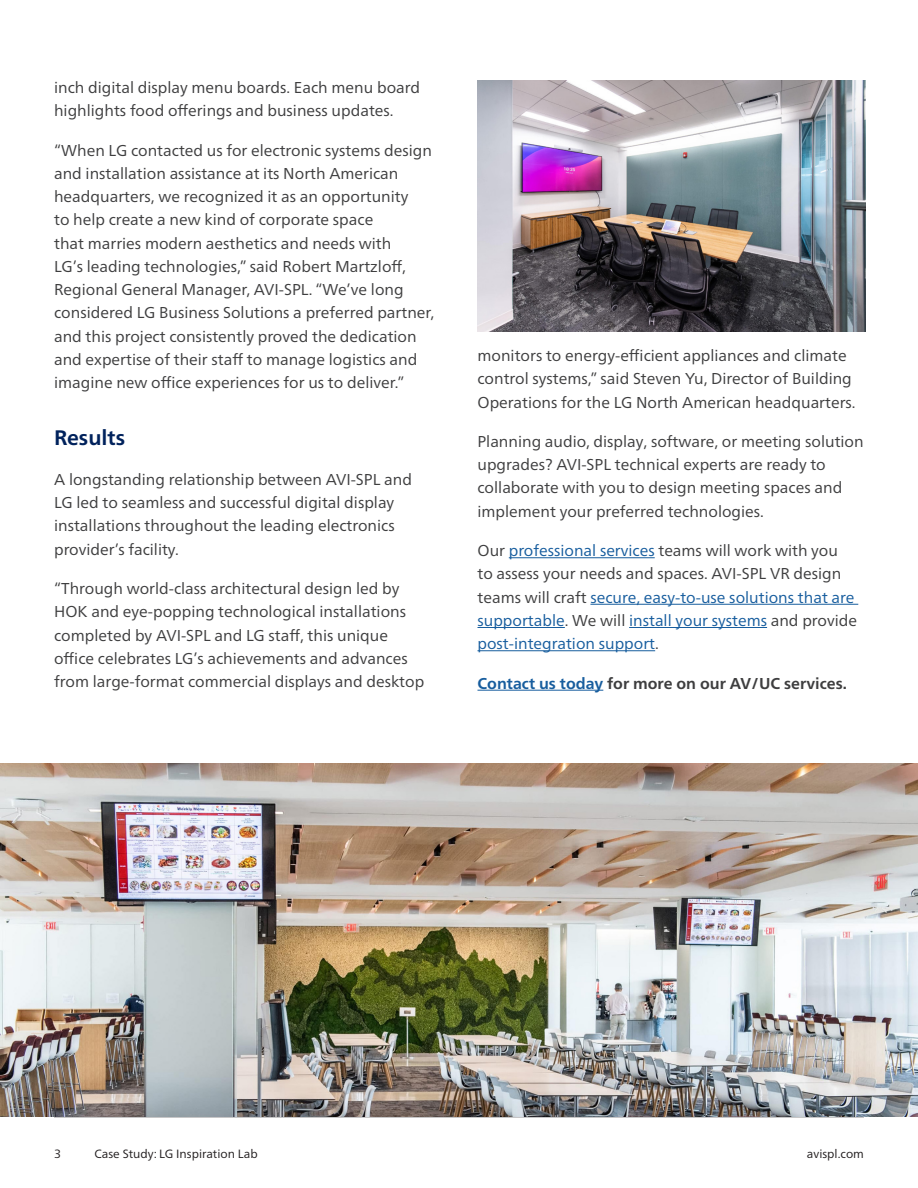
<style>
.page{position:relative;width:918px;height:1188px;background:#fff}
.page>*{position:absolute;margin:0;border:0;box-sizing:border-box;transform-origin:0 0}
.Body_copy{font:700 21px "Frutiger Neue LT Pro";color:#00225c}
.Body_copy-2{font:15.75px/23.2px "Frutiger Neue LT Pro";color:#3e3e3f}
.Body_copy-3{font:15.75px/23.2px "Frutiger Neue LT Pro";color:#175d9e}
.Body_copy-4{font:700 15.75px "Frutiger Neue LT Pro";color:#3e3e3f}
.t1{font:12px "Frutiger Neue LT Pro";color:#231f20}
.s1{color:#3e3e3f}
.s2{color:#175d9e}
</style>
<div class="page">
<hr style="left:54px;top:1117px;width:810px;height:1px;background:#3e3e3f">
<hr style="left:509px;top:557px;width:146px;height:1px;background:#175d9e">
<hr style="left:590px;top:604px;width:268px;height:1px;background:#175d9e">
<hr style="left:478px;top:627px;width:87px;height:1px;background:#175d9e">
<hr style="left:629px;top:627px;width:138px;height:1px;background:#175d9e">
<hr style="left:478px;top:650px;width:177px;height:1px;background:#175d9e">
<hr style="left:478px;top:690px;width:125px;height:1px;background:#175d9e">
<img style="left:0;top:764px;width:918px;height:353px">
<img style="left:478px;top:81px;width:387px;height:251px">
<p class="Body_copy-2" style="left:54px;top:76px;width:368px">inch digital display menu boards. Each menu board highlights food offerings and business updates.</p>
<p class="Body_copy-2" style="left:54px;top:138px;width:382px">“When LG contacted us for electronic systems design and installation assistance at its North American headquarters, we recognized it as an opportunity<br>to help create a new kind of corporate space<br>that marries modern aesthetics and needs with<br>LG’s leading technologies,” said Robert Martzloff, Regional General Manager, AVI-SPL. “We’ve long considered LG Business Solutions a preferred partner, and this project consistently proved the dedication and expertise of their staff to manage logistics and imagine new office experiences for us to deliver.”</p>
<p class="Body_copy" style="left:54px;top:426px;width:73px">Results</p>
<p class="Body_copy-2" style="left:54px;top:468px;width:359px">A longstanding relationship between AVI-SPL and LG led to seamless and successful digital display installations throughout the leading electronics provider’s facility.</p>
<p class="Body_copy-2" style="left:54px;top:577px;width:372px">“Through world-class architectural design led by HOK and eye-popping technological installations completed by AVI-SPL and LG staff, this unique office celebrates LG’s achievements and advances from large-format commercial displays and desktop</p>
<p class="Body_copy-2" style="left:478px;top:344px;width:380px">monitors to energy-efficient appliances and climate control systems,” said Steven Yu, Director of Building<br>Operations for the LG North American headquarters.</p>
<p class="Body_copy-2" style="left:478px;top:430px;width:388px">Planning audio, display, software, or meeting solution upgrades? AVI-SPL technical experts are ready to collaborate with you to design meeting spaces and implement your preferred technologies.</p>
<p class="Body_copy-3" style="left:478px;top:539px;width:381px"><span class="s1">Our</span> professional services <span class="s1">teams will work with you to assess your needs and spaces. AVI-SPL VR design teams will craft</span> secure, easy-to-use solutions that are supportable<span class="s1">. We will</span> install your systems <span class="s1">and provide </span>post-integration support<span class="s1">.</span></p>
<p class="Body_copy-4" style="left:478px;top:674px;width:371px"><span class="s2">Contact us today</span> for more on our AV/UC services.</p>
<p class="t1" style="left:54px;top:1146px;width:8px">3</p>
<p class="t1" style="left:94px;top:1146px;width:165px">Case Study: LG Inspiration Lab</p>
<p class="t1" style="left:807px;top:1146px;width:59px">avispl.com</p>
</div>
